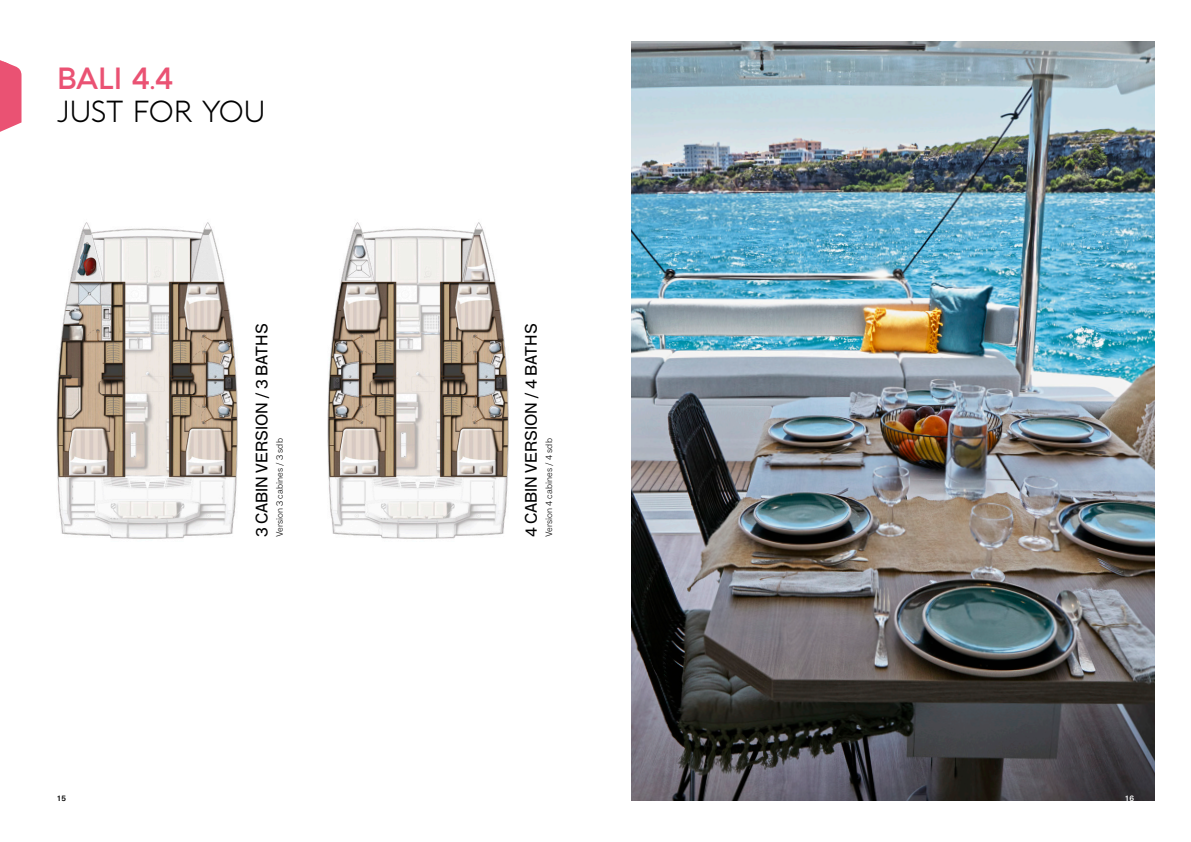
<style>
.page{position:relative;width:1191px;height:842px;background:#fff}
.page>*{position:absolute;margin:0;border:0;box-sizing:border-box;transform-origin:0 0}
.t1{font:300 30px/33px "Aquawax Pro";letter-spacing:-.01em;color:#000}
.t2{font:16px "F Grotesk";color:#000}
.t3{font:100 9px "F Grotesk";letter-spacing:.01em;color:#000}
.t4{font:500 8px "Neue Haas Unica";color:#000}
.t5{font:500 8px "Neue Haas Unica";color:#fff}
.s1{font-weight:600;color:#ea5273}
.s2{color:#ea5273}
</style>
<div class="page">
<svg style="left:0;top:60px;width:22px;height:72px;background:#ed6c88"></svg>
<img style="left:631px;top:41px;width:524px;height:760px">
<img style="left:327px;top:222px;width:182px;height:317px">
<img style="left:56px;top:222px;width:182px;height:317px">
<h1 class="t1" style="left:57px;top:63px;width:210px"><span class="s1">BALI 4</span><span class="s2">.</span><span class="s1">4<br></span>JUST FOR YOU</h1>
<p class="t2" style="left:253px;top:537px;width:215px;rotate:-90deg">3 CABIN VERSION / 3 BATHS</p>
<p class="t3" style="left:275px;top:537px;width:100px;rotate:-90deg">Version 3 cabines / 3 sdb</p>
<p class="t2" style="left:523px;top:537px;width:215px;rotate:-90deg">4 CABIN VERSION / 4 BATHS</p>
<p class="t3" style="left:544px;top:537px;width:100px;rotate:-90deg">Version 4 cabines / 4 sdb</p>
<p class="t4" style="left:57px;top:793px;width:11px">15</p>
<p class="t5" style="left:1124px;top:793px;width:11px">16</p>
</div>
